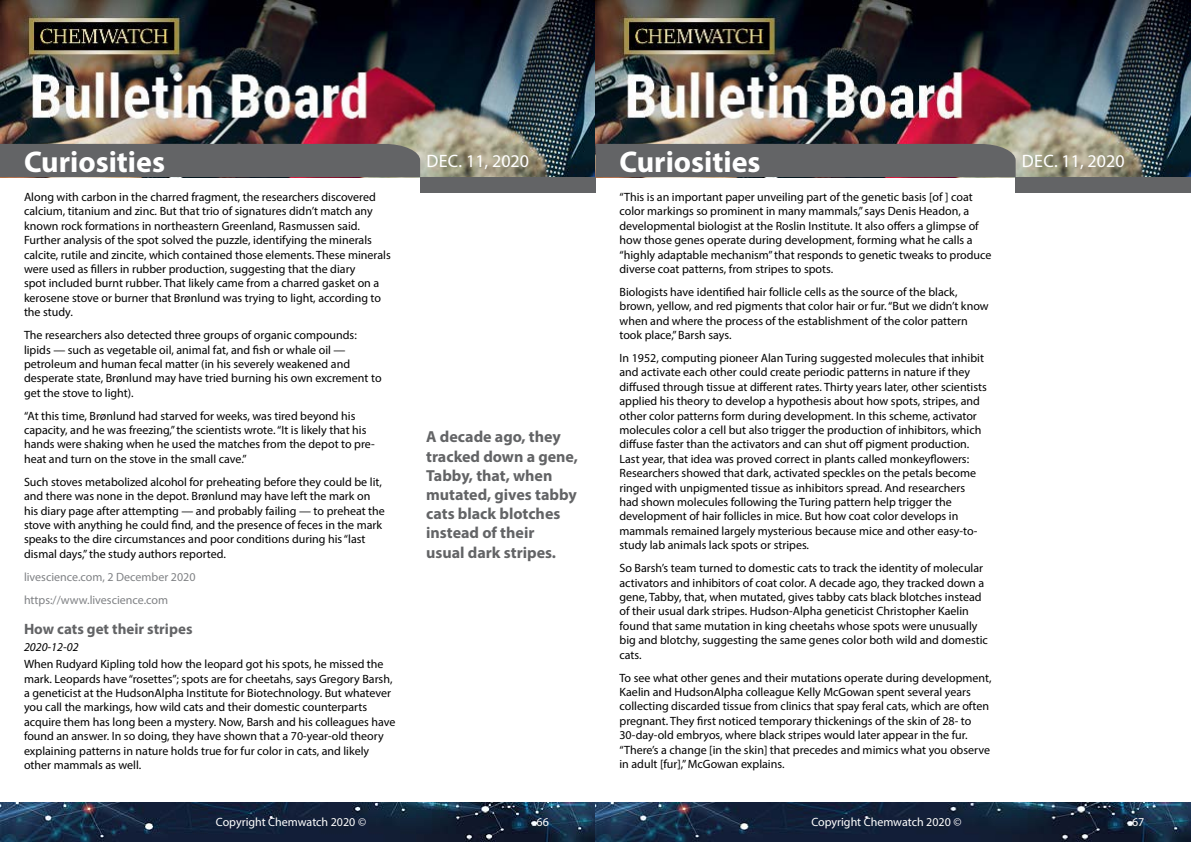
<style>
.page{position:relative;width:1191px;height:842px;background:#fff}
.page>*{position:absolute;margin:0;border:0;box-sizing:border-box;transform-origin:0 0}
.t1{font:700 30px "Myriad Pro";color:#fff}
.t2{font:18px "Myriad Pro";color:#fff}
.t3{font:700 16px/19.2px "Myriad Pro";color:#636466}
.t4{font:700 15px "Myriad Pro";color:#636466}
.t5{font:12px/14.4px "Myriad Pro";color:#000}
.t6{font:12px/22.9px "Myriad Pro";color:#808285}
.t7{font:12px "Myriad Pro";color:#fff}
.t8{font:italic 12px "Myriad Pro";color:#000}
</style>
<div class="page">
<img style="left:0;top:0;width:1191px;height:177px">
<div style="left:420px;top:177px;width:175px;height:15px;background:#636466"></div>
<div style="left:1015px;top:177px;width:176px;height:15px;background:#636466"></div>
<div style="left:0;top:144px;width:420px;height:33px;background:#636466"></div>
<div style="left:595px;top:144px;width:420px;height:33px;background:#636466"></div>
<img style="left:0;top:802px;width:1191px;height:40px">
<h1 class="t1" style="left:24px;top:142px;width:142px">Curiosities</h1>
<h1 class="t1" style="left:619px;top:142px;width:142px">Curiosities</h1>
<p class="t5" style="left:24px;top:190px;width:368px">Along with carbon in the charred fragment, the researchers discovered calcium, titanium and zinc. But that trio of signatures didn’t match any known rock formations in northeastern Greenland, Rasmussen said.<br>Further analysis of the spot solved the puzzle, identifying the minerals calcite, rutile and zincite, which contained those elements. These minerals were used as fillers in rubber production, suggesting that the diary<br>spot included burnt rubber. That likely came from a charred gasket on a kerosene stove or burner that Brønlund was trying to light, according to the study.</p>
<p class="t5" style="left:24px;top:328px;width:359px">The researchers also detected three groups of organic compounds: lipids — such as vegetable oil, animal fat, and fish or whale oil — petroleum and human fecal matter (in his severely weakened and desperate state, Brønlund may have tried burning his own excrement to get the stove to light).</p>
<p class="t5" style="left:24px;top:408px;width:352px">“At this time, Brønlund had starved for weeks, was tired beyond his capacity, and he was freezing,” the scientists wrote. “It is likely that his hands were shaking when he used the matches from the depot to pre&shy;heat and turn on the stove in the small cave.”</p>
<p class="t5" style="left:24px;top:474px;width:362px">Such stoves metabolized alcohol for preheating before they could be lit, and there was none in the depot. Brønlund may have left the mark on his diary page after attempting — and probably failing — to preheat the stove with anything he could find, and the presence of feces in the mark speaks to the dire circumstances and poor conditions during his “last dismal days,” the study authors reported.</p>
<p class="t6" style="left:24px;top:565px;width:173px">livescience.com, 2 December 2020 https://www.livescience.com</p>
<p class="t4" style="left:24px;top:619px;width:170px">How cats get their stripes</p>
<p class="t8" style="left:24px;top:639px;width:56px">2020-12-02</p>
<p class="t5" style="left:24px;top:657px;width:373px">When Rudyard Kipling told how the leopard got his spots, he missed the mark. Leopards have “rosettes”; spots are for cheetahs, says Gregory Barsh, a geneticist at the HudsonAlpha Institute for Biotechnology. But whatever you call the markings, how wild cats and their domestic counterparts acquire them has long been a mystery. Now, Barsh and his colleagues have found an answer. In so doing, they have shown that a 70-year-old theory explaining patterns in nature holds true for fur color in cats, and likely other mammals as well.</p>
<h2 class="t2" style="left:426px;top:149px;width:104px">Dec. 11, 2020</h2>
<h2 class="t2" style="left:1022px;top:149px;width:104px">Dec. 11, 2020</h2>
<p class="t5" style="left:619px;top:190px;width:373px">“This is an important paper unveiling part of the genetic basis [of ] coat color markings so prominent in many mammals,” says Denis Headon, a developmental biologist at the Roslin Institute. It also offers a glimpse of how those genes operate during development, forming what he calls a “highly adaptable mechanism” that responds to genetic tweaks to produce diverse coat patterns, from stripes to spots.</p>
<p class="t5" style="left:619px;top:284px;width:371px">Biologists have identified hair follicle cells as the source of the black, brown, yellow, and red pigments that color hair or fur. “But we didn’t know when and where the process of the establishment of the color pattern took place,” Barsh says.</p>
<p class="t5" style="left:619px;top:351px;width:369px">In 1952, computing pioneer Alan Turing suggested molecules that inhibit and activate each other could create periodic patterns in nature if they diffused through tissue at different rates. Thirty years later, other scientists applied his theory to develop a hypothesis about how spots, stripes, and other color patterns form during development. In this scheme, activator molecules color a cell but also trigger the production of inhibitors, which diffuse faster than the activators and can shut off pigment production.<br>Last year, that idea was proved correct in plants called monkeyflowers:<br>Researchers showed that dark, activated speckles on the petals become ringed with unpigmented tissue as inhibitors spread. And researchers had shown molecules following the Turing pattern help trigger the development of hair follicles in mice. But how coat color develops in mammals remained largely mysterious because mice and other easy-to&shy;study lab animals lack spots or stripes.</p>
<p class="t5" style="left:619px;top:561px;width:370px">So Barsh’s team turned to domestic cats to track the identity of molecular activators and inhibitors of coat color. A decade ago, they tracked down a gene, Tabby, that, when mutated, gives tabby cats black blotches instead of their usual dark stripes. Hudson-Alpha geneticist Christopher Kaelin found that same mutation in king cheetahs whose spots were unusually big and blotchy, suggesting the same genes color both wild and domestic cats.</p>
<p class="t5" style="left:619px;top:670px;width:373px">To see what other genes and their mutations operate during development, Kaelin and HudsonAlpha colleague Kelly McGowan spent several years collecting discarded tissue from clinics that spay feral cats, which are often pregnant. They first noticed temporary thickenings of the skin of 28- to 30-day-old embryos, where black stripes would later appear in the fur. “There’s a change [in the skin] that precedes and mimics what you observe in adult [fur],” McGowan explains.</p>
<h3 class="t3" style="left:426px;top:427px;width:153px">A decade ago, they tracked down a gene,<br>Tabby, that, when mutated, gives tabby cats black blotches instead of their<br>usual dark stripes.</h3>
<p class="t7" style="left:216px;top:815px;width:152px">Copyright Chemwatch 2020 ©</p>
<p class="t7" style="left:536px;top:815px;width:14px">66</p>
<p class="t7" style="left:811px;top:815px;width:152px">Copyright Chemwatch 2020 ©</p>
<p class="t7" style="left:1132px;top:815px;width:14px">67</p>
</div>
